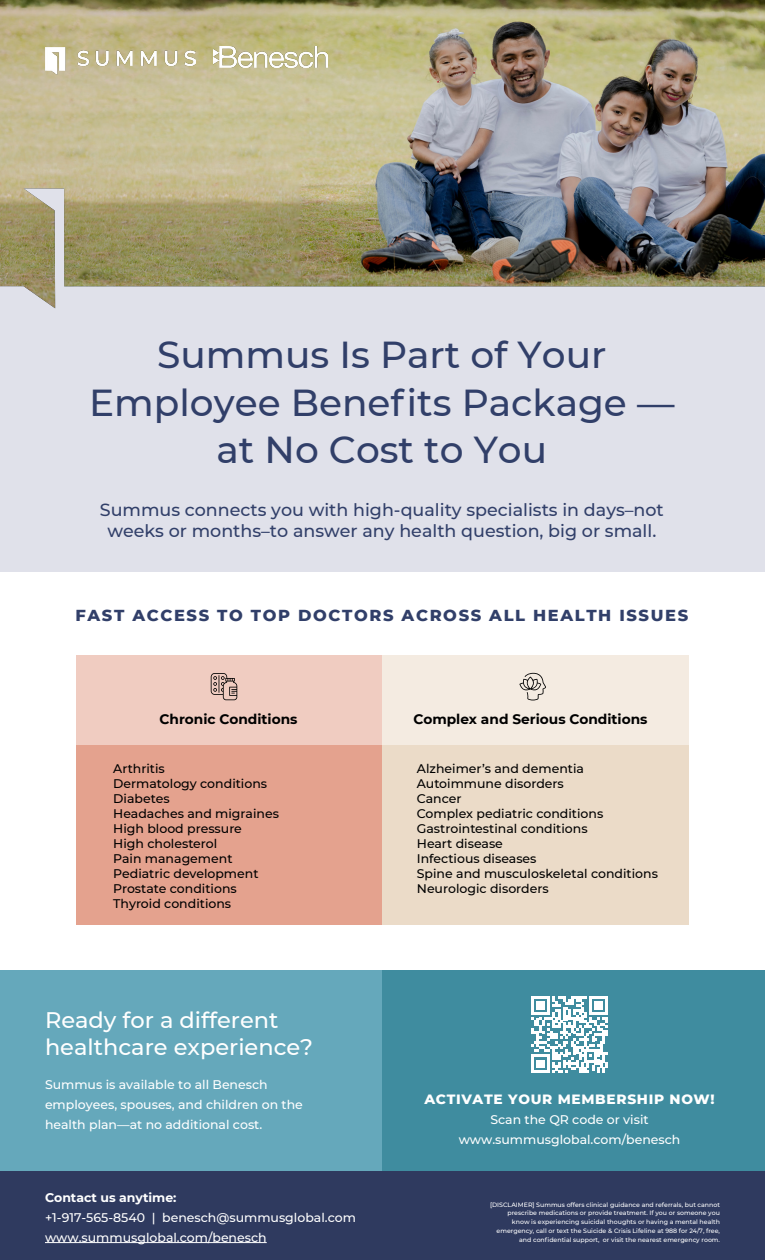
<style>
.page{position:relative;width:765px;height:1260px;background:#fff}
.page>*{position:absolute;margin:0;border:0;box-sizing:border-box;transform-origin:0 0}
.t1{font:500 37.5px/47.5px "Montserrat";color:#313f69;text-align:center}
.t2{font:500 22.5px/27px "Montserrat";color:#fff}
.t3{font:500 17.5px/21.2px "Montserrat";color:#313f69;text-align:center}
.t4{font:800 16.25px "Montserrat";letter-spacing:.1em;color:#313f69}
.t5{font:700 13.75px "Montserrat";color:#000}
.t6{font:800 13.75px "Montserrat";letter-spacing:.05em;color:#fff}
.t7{font:500 12.5px/15px "Montserrat";color:#000}
.t8{font:500 12.5px/20px "Montserrat";color:#fff}
.t9{font:700 12.5px "Montserrat";color:#fff}
.t10{font:500 6.25px/8.8px "Montserrat";color:#fff;text-align:right}
</style>
<div class="page">
<div style="left:0;top:0;width:765px;height:572px;background:#e0e1ea"></div>
<img style="left:0;top:0;width:765px;height:308px">
<div style="left:76px;top:725px;width:306px;height:200px;background:#e4a28e"></div>
<div style="left:382px;top:725px;width:307px;height:200px;background:#ebdbc8"></div>
<svg style="left:76px;top:655px;width:612px;height:90px;background:#f1dbd1"></svg>
<img style="left:45px;top:47px;width:151px;height:27px">
<div style="left:0;top:970px;width:382px;height:209px;background:#65a8bb"></div>
<div style="left:382px;top:970px;width:383px;height:209px;background:#3f8c9f"></div>
<svg style="left:531px;top:996px;width:77px;height:77px"></svg>
<div style="left:0;top:1171px;width:765px;height:89px;background:#2f3a5f"></div>
<hr style="left:45px;top:1242px;width:222px;height:1px;background:#fff">
<img style="left:213px;top:47px;width:115px;height:20px">
<svg style="left:519px;top:673px;width:27px;height:28px"></svg>
<svg style="left:211px;top:673px;width:26px;height:27px"></svg>
<h1 class="t1" style="left:89px;top:330px;width:587px">Summus Is Part of Your<br>Employee Benefits Package — at No Cost to You</h1>
<h3 class="t3" style="left:100px;top:498px;width:566px">Summus connects you with high-quality specialists in days–not weeks or months–to answer any health question, big or small.</h3>
<h3 class="t4" style="left:76px;top:603px;width:614px">FAST ACCESS TO TOP DOCTORS ACROSS ALL HEALTH ISSUES</h3>
<p class="t5" style="left:159px;top:710px;width:140px">Chronic Conditions</p>
<p class="t5" style="left:414px;top:710px;width:235px">Complex and Serious Conditions</p>
<p class="t7" style="left:113px;top:760px;width:167px">Arthritis<br>Dermatology conditions<br>Diabetes<br>Headaches and migraines<br>High blood pressure<br>High cholesterol<br>Pain management<br>Pediatric development<br>Prostate conditions<br>Thyroid conditions</p>
<p class="t7" style="left:417px;top:760px;width:243px">Alzheimer’s and dementia<br>Autoimmune disorders<br>Cancer<br>Complex pediatric conditions<br>Gastrointestinal conditions<br>Heart disease<br>Infectious diseases<br>Spine and musculoskeletal conditions<br>Neurologic disorders</p>
<h2 class="t2" style="left:45px;top:1006px;width:270px">Ready for a different healthcare experience?</h2>
<p class="t8" style="left:45px;top:1074px;width:259px">Summus is available to all Benesch employees, spouses, and children on the health plan—at no additional cost.</p>
<p class="t9" style="left:45px;top:1188px;width:133px">Contact us anytime:</p>
<p class="t8" style="left:45px;top:1207px;width:312px">+1-917-565-8540 | benesch@summusglobal.com www.summusglobal.com/benesch</p>
<p class="t6" style="left:424px;top:1089px;width:292px">ACTIVATE YOUR MEMBERSHIP NOW!</p>
<p class="t8" style="left:459px;top:1109px;width:223px;text-align:center">Scan the QR code or visit www.summusglobal.com/benesch</p>
<p class="t10" style="left:490px;top:1200px;width:231px">[DISCLAIMER] Summus offers clinical guidance and referrals, but cannot prescribe medications or provide treatment. If you or someone you know is experiencing suicidal thoughts or having a mental health emergency, call or text the Suicide &amp; Crisis Lifeline at 988 for 24/7, free, and confidential support, or visit the nearest emergency room.</p>
</div>
